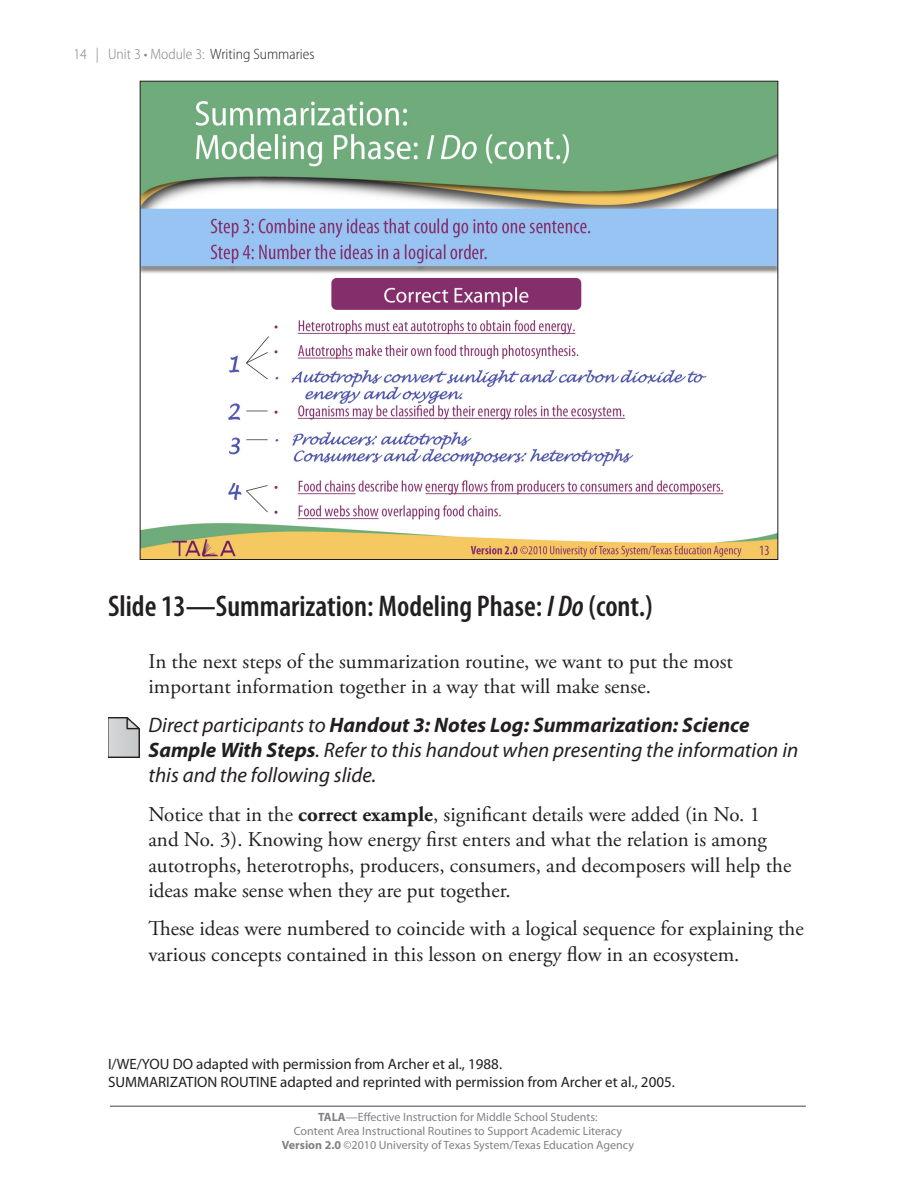
<style>
.page{position:relative;width:918px;height:1188px;background:#fff}
.page>*{position:absolute;margin:0;border:0;box-sizing:border-box;transform-origin:0 0}
.Slide_Name{font:600 condensed 30px "Myriad Pro";color:#231f20}
.Text{font:21px/25.2px "Adobe Garamond Pro";color:#231f20}
.Directive_Handout{font:italic 21px/25.2px "Myriad Pro";color:#231f20}
.t1{font:15px/18px "Myriad Pro";color:#231f20}
.t2{font:300 semi-condensed 15px "Myriad Pro";color:#808285}
.t3{font:12px/14.4px "Myriad Pro";color:#808285;text-align:center}
.s1{color:#231f20}
.s2{font-style:italic}
.s3{font-weight:700}
</style>
<div class="page">
<hr style="left:110px;top:1106px;width:696px;height:1px;background:#808285">
<img style="left:142px;top:83px;width:634px;height:475px">
<img style="left:108px;top:717px;width:31px;height:40px">
<p class="t2" style="left:74px;top:46px;width:242px">14 | Unit 3 • Module 3: <span class="s1">Writing Summaries</span></p>
<p class="Slide_Name" style="left:108px;top:590px;width:546px">Slide 13—Summarization: Modeling Phase: <span class="s2">I Do</span> (cont.)</p>
<p class="Text" style="left:148px;top:650px;width:586px">In the next steps of the summarization routine, we want to put the most important information together in a way that will make sense.</p>
<p class="Directive_Handout" style="left:148px;top:713px;width:651px">Direct participants to <span class="s3">Handout 3: Notes Log: Summarization: Science<br>Sample With Steps</span>. Refer to this handout when presenting the information in this and the following slide.</p>
<p class="Text" style="left:148px;top:803px;width:644px">Notice that in the <span class="s3">correct example</span>, significant details were added (in No. 1 and No. 3). Knowing how energy first enters and what the relation is among autotrophs, heterotrophs, producers, consumers, and decomposers will help the ideas make sense when they are put together.</p>
<p class="Text" style="left:148px;top:917px;width:657px">These ideas were numbered to coincide with a logical sequence for explaining the various concepts contained in this lesson on energy flow in an ecosystem.</p>
<p class="t1" style="left:108px;top:1055px;width:568px">I/WE/YOU DO adapted with permission from Archer et al., 1988.<br>SUMMARIZATION ROUTINE adapted and reprinted with permission from Archer et al., 2005.</p>
<p class="t3" style="left:282px;top:1110px;width:354px"><span class="s3">TALA</span>—Effective Instruction for Middle School Students:<br>Content Area Instructional Routines to Support Academic Literacy<br><span class="s3">Version 2.0</span> ©2010 University of Texas System/Texas Education Agency</p>
</div>
